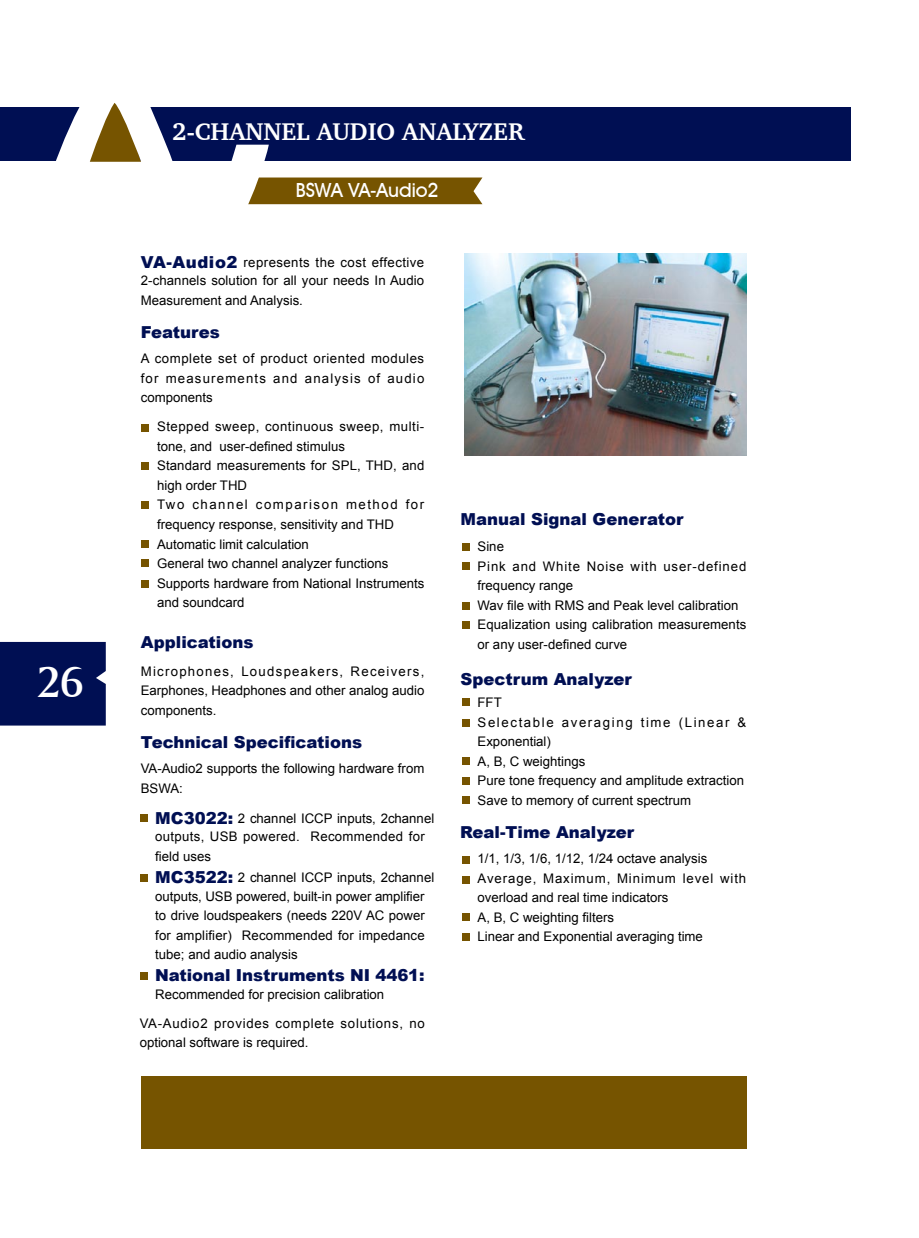
<style>
.page{position:relative;width:919px;height:1238px;background:#fff}
.page>*{position:absolute;margin:0;border:0;box-sizing:border-box;transform-origin:0 0}
.t1{font:45px "Amerigo BT Medium A";color:#fff}
.t2{font:700 24.75px "Charter BT";color:#fff}
.t3{font:500 19.5px "Avant Garde IT Cby BT";color:#fff}
.t4{font:900 16.5px "Arial";color:#000f53}
.t5{font:13.2px/19.5px "Arial";color:#000}
.t6{font:13.2px/19px "Arial";letter-spacing:.025em;color:#000}
.t7{font:13.2px/19.5px "Arial";letter-spacing:.055em;color:#000}
.s1{font-weight:900;font-size:16.5px;color:#000f53}
.s2{font-style:inherit}
</style>
<div class="page">
<div style="left:0;top:107px;width:850px;height:54px;background:#000f53"></div>
<svg style="left:56px;top:103px;width:426px;height:102px"></svg>
<div style="left:0;top:642px;width:106px;height:83px;background:#000f53"></div>
<div style="left:141px;top:424px;width:7px;height:7px;background:#765400"></div>
<div style="left:141px;top:1075px;width:605px;height:73px;background:#765400"></div>
<div style="left:141px;top:462px;width:7px;height:7px;background:#765400"></div>
<div style="left:141px;top:501px;width:7px;height:7px;background:#765400"></div>
<div style="left:141px;top:540px;width:7px;height:7px;background:#765400"></div>
<div style="left:141px;top:559px;width:7px;height:8px;background:#765400"></div>
<div style="left:141px;top:580px;width:7px;height:7px;background:#765400"></div>
<div style="left:140px;top:814px;width:8px;height:8px;background:#765400"></div>
<div style="left:140px;top:873px;width:8px;height:8px;background:#765400"></div>
<div style="left:140px;top:972px;width:8px;height:7px;background:#765400"></div>
<div style="left:462px;top:543px;width:7px;height:8px;background:#765400"></div>
<div style="left:462px;top:562px;width:7px;height:8px;background:#765400"></div>
<div style="left:462px;top:602px;width:7px;height:7px;background:#765400"></div>
<div style="left:462px;top:620px;width:7px;height:8px;background:#765400"></div>
<div style="left:462px;top:698px;width:7px;height:8px;background:#765400"></div>
<div style="left:462px;top:719px;width:7px;height:7px;background:#765400"></div>
<div style="left:462px;top:757px;width:7px;height:7px;background:#765400"></div>
<div style="left:462px;top:777px;width:7px;height:7px;background:#765400"></div>
<div style="left:462px;top:796px;width:7px;height:8px;background:#765400"></div>
<div style="left:462px;top:855px;width:7px;height:8px;background:#765400"></div>
<div style="left:462px;top:876px;width:7px;height:7px;background:#765400"></div>
<div style="left:462px;top:913px;width:7px;height:8px;background:#765400"></div>
<div style="left:462px;top:933px;width:7px;height:8px;background:#765400"></div>
<img style="left:465px;top:254px;width:281px;height:201px">
<h1 class="t1" style="left:37px;top:654px;width:24px">26</h1>
<h2 class="t2" style="left:172px;top:116px;width:354px">2-CHANNEL AUDIO ANALYZER</h2>
<h3 class="t3" style="left:295px;top:179px;width:145px">BSWA VA-Audio2</h3>
<p class="t5" style="left:141px;top:253px;width:285px;line-height:19px;text-align:justify"><span class="s1">VA-Audio2</span> represents the cost effective 2-channels solution for all your needs In Audio Measurement and Analysis.</p>
<p class="t4" style="left:141px;top:320px;width:81px">Features</p>
<p class="t5" style="left:141px;top:349px;width:285px;text-align:justify">A complete set of product oriented modules for measurements and analysis of audio components</p>
<p class="t5" style="left:157px;top:417px;width:269px">Stepped sweep, continuous sweep, multi&shy;tone, and user-defined stimulus<br>Standard measurements for SPL, THD, and high order THD<br>Two channel comparison method for frequency response, sensitivity and THD Automatic limit calculation<br>General two channel analyzer functions Supports hardware from National Instruments and soundcard</p>
<p class="t4" style="left:141px;top:630px;width:114px">Applications</p>
<p class="t5" style="left:141px;top:661px;width:285px;text-align:justify">Microphones, Loudspeakers, Receivers, Earphones, Headphones and other analog audio components.</p>
<p class="t4" style="left:141px;top:730px;width:223px">Technical Specifications</p>
<p class="t5" style="left:141px;top:759px;width:285px">VA-Audio2 supports the following hardware from<br>BSWA:</p>
<p class="t6" style="left:155px;top:808px;width:280px"><span class="s1">MC3022:</span> 2 channel IC<span class="s2">C</span>P inputs, 2channel outputs, USB powered. Recommended for field uses</p>
<p class="t5" style="left:155px;top:867px;width:280px"><span class="s1">MC3522:</span> 2 channel IC<span class="s2">C</span>P inputs, 2channel outputs, USB powered, built-in power amplifier to drive loudspeakers (needs 220V AC power for amplifier) Recommended for impedance tube; and audio analysis</p>
<p class="t4" style="left:155px;top:963px;width:271px">National Instruments NI 4461:</p>
<p class="t5" style="left:155px;top:984px;width:230px">Recommended for precision calibration</p>
<p class="t7" style="left:140px;top:1013px;width:286px">VA-Audio2 provides complete solutions, no optional software is required.</p>
<p class="t4" style="left:460px;top:507px;width:224px">Manual Signal Generator</p>
<p class="t5" style="left:477px;top:537px;width:270px">Sine<br>Pink and White Noise with user-defined frequency range<br>Wav file with RMS and Peak level calibration<br>Equalization using calibration measurements or any user-defined curve</p>
<p class="t4" style="left:460px;top:667px;width:173px">Spectrum Analyzer</p>
<p class="t5" style="left:477px;top:693px;width:270px">FFT<br>Selectable averaging time (Linear &amp;<br>Exponential)<br>A, B, C weightings<br>Pure tone frequency and amplitude extraction<br>Save to memory of current spectrum</p>
<p class="t4" style="left:460px;top:820px;width:175px">Real-Time Analyzer</p>
<p class="t5" style="left:477px;top:849px;width:270px">1/1, 1/3, 1/6, 1/12, 1/24 octave analysis Average, Maximum, Minimum level with overload and real time indicators<br>A, B, C weighting filters<br>Linear and Exponential averaging time</p>
</div>
